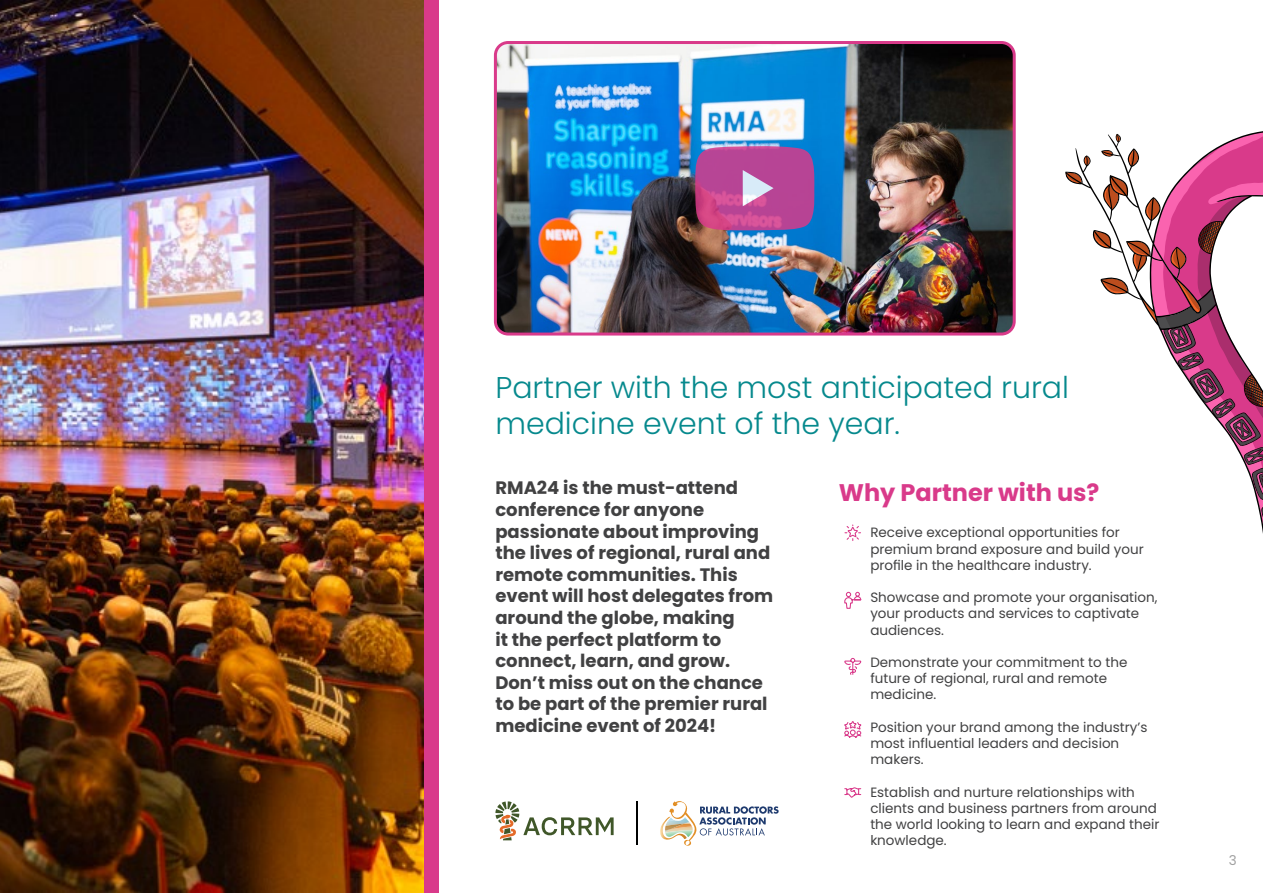
<style>
.page{position:relative;width:1263px;height:893px;background:#fff}
.page>*{position:absolute;margin:0;border:0;box-sizing:border-box;transform-origin:0 0}
.t1{font:300 30px/36px "Poppins";color:#06898d}
.t2{font:700 24px "Poppins";color:#d93a8a}
.t3{font:700 18px/21.6px "Poppins";color:#414142}
.t4{font:13.5px/16.2px "Poppins";color:#414142}
.t5{font:13.5px "Poppins";color:#a0a0a0}
</style>
<div class="page">
<div style="left:423px;top:0;width:16px;height:893px;background:#d93a8a"></div>
<img style="left:0;top:0;width:423px;height:893px">
<svg style="left:844px;top:524px;width:18px;height:274px"></svg>
<svg style="left:1065px;top:131px;width:198px;height:403px"></svg>
<hr style="left:637px;top:801px;width:1px;height:44px;background:#000101">
<svg style="left:495px;top:801px;width:119px;height:39px"></svg>
<svg style="left:660px;top:801px;width:119px;height:45px"></svg>
<img style="left:498px;top:45px;width:514px;height:287px">
<svg style="left:695px;top:146px;width:119px;height:85px;background:#b6529a"></svg>
<div style="left:494px;top:41px;width:522px;height:295px;border:3px solid #d93a8a;border-radius:13px"></div>
<h1 class="t1" style="left:495px;top:370px;width:575px">Partner with the most anticipated rural medicine event of the year.</h1>
<p class="t3" style="left:495px;top:477px;width:279px">RMA24 is the must-attend conference for anyone passionate about improving the lives of regional, rural and remote communities. This event will host delegates from around the globe, making<br>it the perfect platform to connect, learn, and grow.<br>Don’t miss out on the chance to be part of the premier rural medicine event of 2024!</p>
<h2 class="t2" style="left:839px;top:478px;width:262px">Why Partner with us?</h2>
<p class="t4" style="left:870px;top:525px;width:275px">Receive exceptional opportunities for premium brand exposure and build your profile in the healthcare industry.</p>
<p class="t4" style="left:870px;top:589px;width:289px">Showcase and promote your organisation, your products and services to captivate audiences.</p>
<p class="t4" style="left:870px;top:654px;width:259px">Demonstrate your commitment to the future of regional, rural and remote medicine.</p>
<p class="t4" style="left:870px;top:719px;width:279px">Position your brand among the industry’s most influential leaders and decision makers.</p>
<p class="t4" style="left:870px;top:784px;width:291px">Establish and nurture relationships with clients and business partners from around the world looking to learn and expand their knowledge.</p>
<p class="t5" style="left:1229px;top:852px;width:9px">3</p>
</div>
